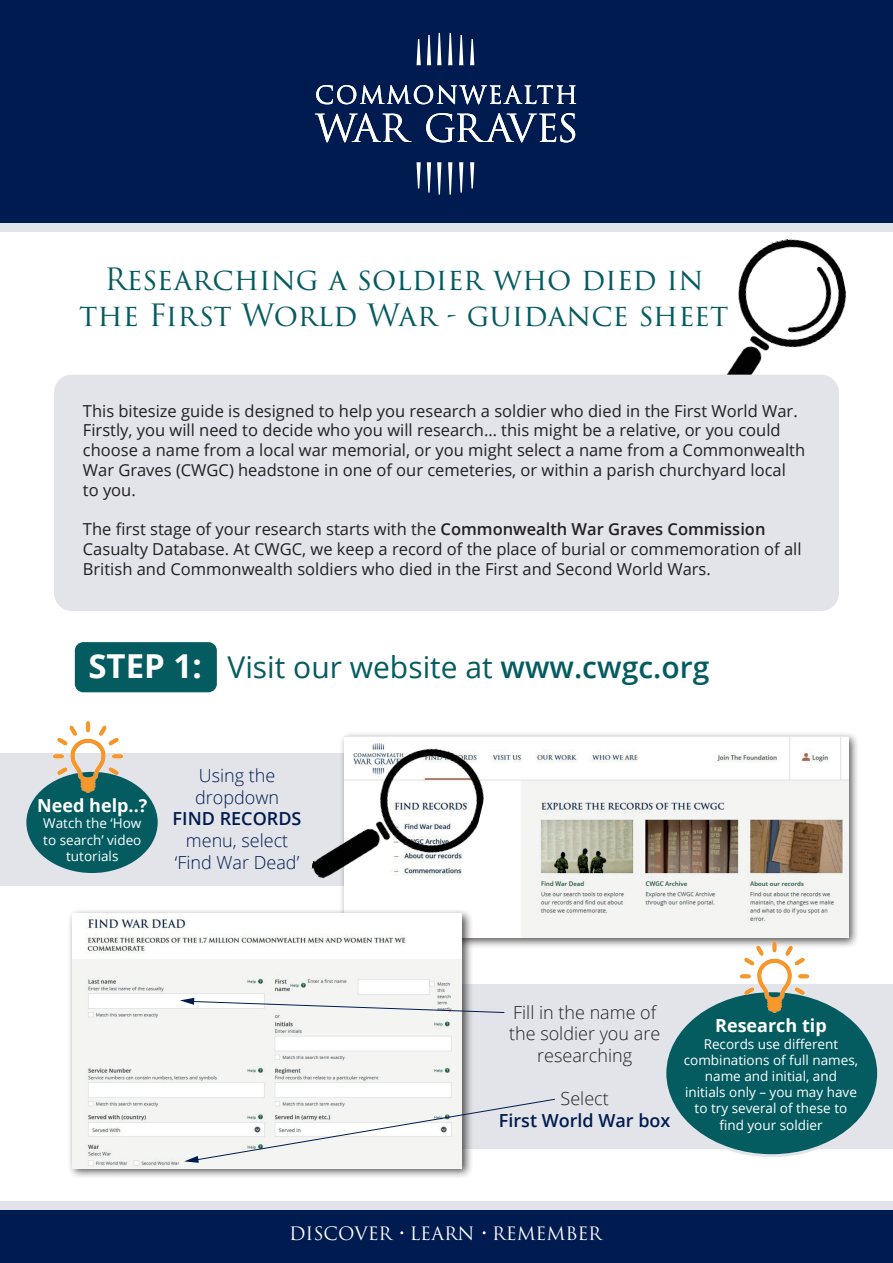
<style>
.page{position:relative;width:893px;height:1263px;background:#fff}
.page>*{position:absolute;margin:0;border:0;box-sizing:border-box;transform-origin:0 0}
.t1{font:30px/36px "Trajan Pro 3";color:#045b60;text-align:center}
.t2{font:30px "Open Sans";color:#045b60}
.t3{font:300 18px/21.6px "Open Sans";color:#231f20;text-align:center}
.t4{font:300 18px/21.6px "Open Sans";color:#001b50}
.t5{font:600 18px "Open Sans";color:#001b50}
.t6{font:700 18px "Open Sans";color:#fff}
.t7{font:18px "Trajan Pro 3";color:#fff}
.t8{font:16.5px/19.8px "Open Sans";color:#231f20}
.t9{font:13.5px/16.2px "Open Sans";color:#fff;text-align:center}
.s1{font-weight:600}
.s2{font-weight:700;font-size:33px;color:#fff}
</style>
<div class="page">
<div style="left:462px;top:983px;width:431px;height:165px;background:#e2e4e9"></div>
<div style="left:0;top:753px;width:354px;height:133px;background:#e2e4e9"></div>
<img style="left:688px;top:238px;width:158px;height:151px">
<div style="left:54px;top:375px;width:785px;height:236px;background:#e2e4e9;border-radius:18px"></div>
<div style="left:0;top:0;width:893px;height:223px;background:#001b50"></div>
<div style="left:0;top:1209px;width:893px;height:54px;background:#001b50"></div>
<svg style="left:315px;top:33px;width:261px;height:162px"></svg>
<div style="left:0;top:1201px;width:893px;height:9px;background:#e2e4e9"></div>
<div style="left:0;top:223px;width:893px;height:9px;background:#e2e4e9"></div>
<div style="left:75px;top:642px;width:142px;height:50px;background:#045b60;border-radius:9px"></div>
<div style="left:339px;top:731px;width:521px;height:217px;background:#231f20;opacity:.75"></div>
<img style="left:473px;top:737px;width:375px;height:200px">
<div style="left:67px;top:908px;width:406px;height:271px;background:#231f20;opacity:.75"></div>
<img style="left:72px;top:913px;width:390px;height:255px">
<img style="left:310px;top:731px;width:183px;height:179px">
<div style="left:25px;top:770px;width:134px;height:104px;background:#045b60;border-radius:50%"></div>
<div style="left:23px;top:769px;width:138px;height:107px;border:3px solid #e2e4e9;border-radius:50%"></div>
<img style="left:53px;top:722px;width:70px;height:70px">
<div style="left:665px;top:991px;width:214px;height:165px;background:#045b60;border-radius:50%"></div>
<img style="left:739px;top:942px;width:71px;height:70px">
<svg style="left:180px;top:998px;width:325px;height:15px"></svg>
<svg style="left:184px;top:1098px;width:372px;height:65px"></svg>
<h1 class="t1" style="left:79px;top:263px;width:651px">Researching a soldier who died in the First World War - guidance sheet</h1>
<p class="t8" style="left:83px;top:400px;width:724px">This bitesize guide is designed to help you research a soldier who died in the First World War.<br>Firstly, you will need to decide who you will research… this might be a relative, or you could choose a name from a local war memorial, or you might select a name from a Commonwealth War Graves (CWGC) headstone in one of our cemeteries, or within a parish churchyard local to you.</p>
<p class="t8" style="left:83px;top:519px;width:720px">The first stage of your research starts with the <span class="s1">Commonwealth War Graves Commission<br></span>Casualty Database. At CWGC, we keep a record of the place of burial or commemoration of all<br>British and Commonwealth soldiers who died in the First and Second World Wars.</p>
<h1 class="t2" style="left:88px;top:646px;width:622px"><span class="s2">STEP 1:</span> Visit our website at <span class="s1">www.cwgc.org</span></h1>
<p class="t6" style="left:37px;top:793px;width:112px">Need help..?</p>
<p class="t9" style="left:43px;top:815px;width:100px">Watch the ‘How to search’ video tutorials</p>
<p class="t4" style="left:195px;top:764px;width:85px">Using the dropdown</p>
<p class="t5" style="left:173px;top:806px;width:130px">FIND RECORDS</p>
<p class="t4" style="left:175px;top:829px;width:126px;text-align:center">menu, select ‘Find War Dead’</p>
<p class="t3" style="left:509px;top:1001px;width:153px">Fill in the name of the soldier you are researching</p>
<p class="t3" style="left:561px;top:1087px;width:50px">Select</p>
<p class="t5" style="left:499px;top:1108px;width:173px">First World War box</p>
<p class="t6" style="left:715px;top:1013px;width:113px">Research tip</p>
<p class="t9" style="left:684px;top:1035px;width:176px">Records use different combinations of full names, name and initial, and initials only – you may have to try several of these to find your soldier</p>
<p class="t7" style="left:289px;top:1221px;width:314px">DISCOVER LEARN REMEMBER</p>
</div>
